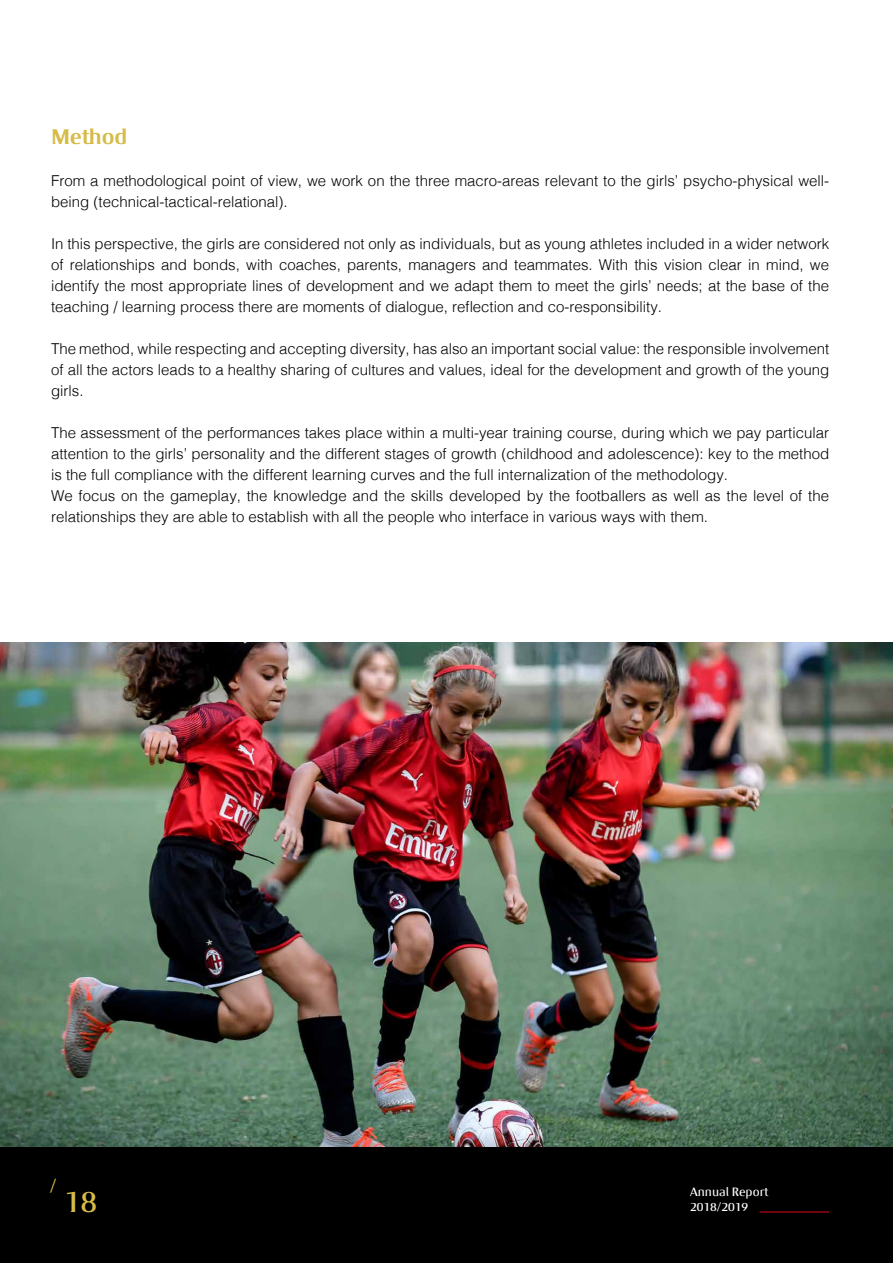
<style>
.page{position:relative;width:893px;height:1263px;background:#fff}
.page>*{position:absolute;margin:0;border:0;box-sizing:border-box;transform-origin:0 0}
.t1{font:30px "Milan Type Rev";color:#d6bc47}
.t2{font:700 21px "Milan Type Rev";color:#d6bc47}
.t3{font:18px "Milan Type Rev";color:#d6bc47}
.t4{font:300 15px/21px "Helvetica";color:#000}
.t5{font:12px "Milan Type Rev";color:#fff}
</style>
<div class="page">
<div style="left:0;top:1146px;width:893px;height:117px;background:#000"></div>
<hr style="left:760px;top:1211px;width:69px;height:1px;background:#e0071b">
<img style="left:0;top:642px;width:893px;height:504px">
<h2 class="t2" style="left:51px;top:125px;width:78px">Method</h2>
<p class="t4" style="left:51px;top:169px;width:780px">From a methodological point of view, we work on the three macro-areas relevant to the girls’ psycho-physical well&shy;being (technical-tactical-relational).</p>
<p class="t4" style="left:51px;top:232px;width:780px;text-align:justify">In this perspective, the girls are considered not only as individuals, but as young athletes included in a wider network of relationships and bonds, with coaches, parents, managers and teammates. With this vision clear in mind, we identify the most appropriate lines of development and we adapt them to meet the girls’ needs; at the base of the teaching / learning process there are moments of dialogue, reflection and co-responsibility.</p>
<p class="t4" style="left:51px;top:337px;width:780px;text-align:justify">The method, while respecting and accepting diversity, has also an important social value: the responsible involvement of all the actors leads to a healthy sharing of cultures and values, ideal for the development and growth of the young girls.</p>
<p class="t4" style="left:51px;top:421px;width:780px">The assessment of the performances takes place within a multi-year training course, during which we pay particular attention to the girls’ personality and the different stages of growth (childhood and adolescence): key to the method is the full compliance with the different learning curves and the full internalization of the methodology.<br>We focus on the gameplay, the knowledge and the skills developed by the footballers as well as the level of the relationships they are able to establish with all the people who interface in various ways with them.</p>
<p class="t3" style="left:50px;top:1175px;width:8px">/</p>
<p class="t5" style="left:690px;top:1185px;width:80px">Annual Report</p>
<h1 class="t1" style="left:64px;top:1184px;width:35px">18</h1>
<p class="t5" style="left:690px;top:1200px;width:60px">2018/2019</p>
</div>
